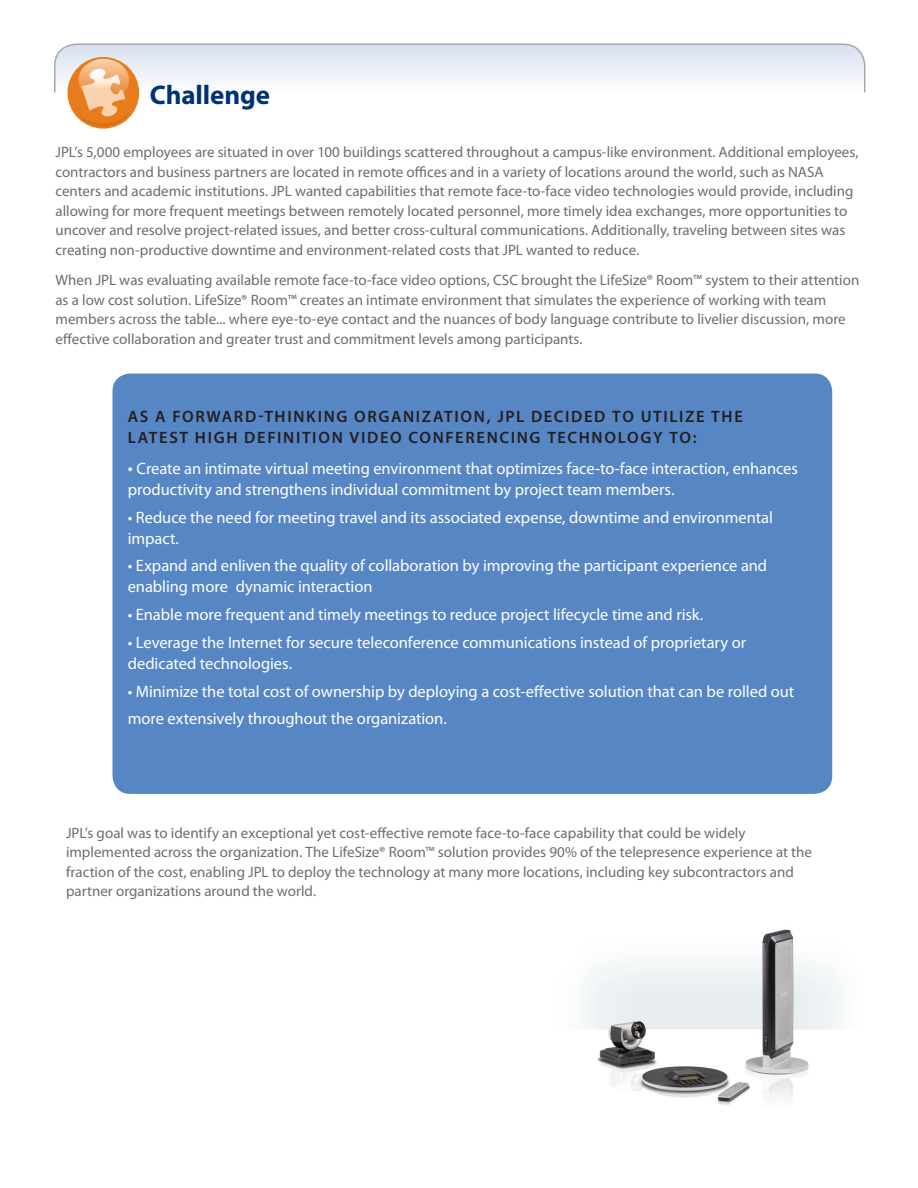
<style>
.page{position:relative;width:918px;height:1188px;background:#fff}
.page>*{position:absolute;margin:0;border:0;box-sizing:border-box;transform-origin:0 0}
._02_Header_A__front{font:700 27px "Myriad Pro";letter-spacing:-.005em;color:#013374}
._03_Body_Copy_A__fro{font:16.5px/21px "Myriad Pro";letter-spacing:-.005em;color:#fff}
._02_Header_A__front-2{font:600 16.5px "Myriad Pro";letter-spacing:.105em;color:#231f20}
._03_Body_Copy_A__fro-2{font:15px/19.5px "Myriad Pro";color:#6c6d70}
.s1{font-size:18px}
</style>
<div class="page">
<img style="left:582px;top:929px;width:261px;height:176px">
<svg style="left:54px;top:43px;width:812px;height:83px"></svg>
<div style="left:112px;top:374px;width:720px;height:420px;background:#5786c5;border-radius:18px"></div>
<p class="_02_Header_A__front" style="left:150px;top:77px;width:122px">Challenge</p>
<p class="_03_Body_Copy_A__fro-2" style="left:55px;top:142px;width:805px">JPL’s 5,000 employees are situated in over 100 buildings scattered throughout a campus-like environment. Additional employees, contractors and business partners are located in remote offices and in a variety of locations around the world, such as NASA centers and academic institutions. JPL wanted capabilities that remote face-to-face video technologies would provide, including allowing for more frequent meetings between remotely located personnel, more timely idea exchanges, more opportunities to uncover and resolve project-related issues, and better cross-cultural communications. Additionally, traveling between sites was creating non-productive downtime and environment-related costs that JPL wanted to reduce.</p>
<p class="_03_Body_Copy_A__fro-2" style="left:55px;top:270px;width:805px">When JPL was evaluating available remote face-to-face video options, CSC brought the LifeSize® Room™ system to their attention as a low cost solution. LifeSize® Room™ creates an intimate environment that simulates the experience of working with team members across the table... where eye-to-eye contact and the nuances of body language contribute to livelier discussion, more effective collaboration and greater trust and commitment levels among participants.</p>
<p class="_02_Header_A__front-2" style="left:128px;top:406px;width:148px">AS A FORWARD-THIN</p>
<p class="_02_Header_A__front-2" style="left:306px;top:406px;width:96px">KIN G ORGANI</p>
<p class="_02_Header_A__front-2" style="left:422px;top:406px;width:23px">ZATION</p>
<p class="_02_Header_A__front-2" style="left:487px;top:406px;width:56px">, JPL DECIDED</p>
<p class="_02_Header_A__front-2" style="left:612px;top:406px;width:38px">TO UTILI</p>
<p class="_02_Header_A__front-2" style="left:685px;top:406px;width:38px">ZE THE</p>
<p class="_02_Header_A__front-2" style="left:128px;top:427px;width:11px">LATEST</p>
<p class="_02_Header_A__front-2" style="left:195px;top:427px;width:60px">HIGHDEFINITION</p>
<p class="_02_Header_A__front-2" style="left:350px;top:427px;width:12px">VIDEO</p>
<p class="_02_Header_A__front-2" style="left:409px;top:427px;width:12px">CONFE</p>
<p class="_02_Header_A__front-2" style="left:466px;top:427px;width:22px">RENCIN</p>
<p class="_02_Header_A__front-2" style="left:530px;top:427px;width:31px">G TECHNOLO</p>
<p class="_02_Header_A__front-2" style="left:641px;top:427px;width:57px">GY TO:</p>
<p class="_03_Body_Copy_A__fro" style="left:128px;top:458px;width:672px"><span class="s1">•</span> Create an intimate virtual meeting environment that optimizes face-to-face interaction, enhances productivity and strengthens individual commitment by project team members.</p>
<p class="_03_Body_Copy_A__fro" style="left:128px;top:506px;width:647px">• Reduce the need for meeting travel and its associated expense, downtime and environmental impact.</p>
<p class="_03_Body_Copy_A__fro" style="left:128px;top:555px;width:641px">• Expand and enliven the quality of collaboration by improving the participant experience and enabling more dynamic interaction</p>
<p class="_03_Body_Copy_A__fro" style="left:128px;top:604px;width:577px">• Enable more frequent and timely meetings to reduce project lifecycle time and risk.</p>
<p class="_03_Body_Copy_A__fro" style="left:128px;top:632px;width:620px">• Leverage the Internet for secure teleconference communications instead of proprietary or dedicated technologies.</p>
<p class="_03_Body_Copy_A__fro" style="left:128px;top:677px;width:668px;line-height:27px">• Minimize the total cost of ownership by deploying a cost-effective solution that can be rolled out more extensively throughout the organization.</p>
<p class="_03_Body_Copy_A__fro-2" style="left:66px;top:823px;width:748px">JPL’s goal was to identify an exceptional yet cost-effective remote face-to-face capability that could be widely implemented across the organization. The LifeSize® Room™ solution provides 90% of the telepresence experience at the fraction of the cost, enabling JPL to deploy the technology at many more locations, including key subcontractors and partner organizations around the world.</p>
</div>
